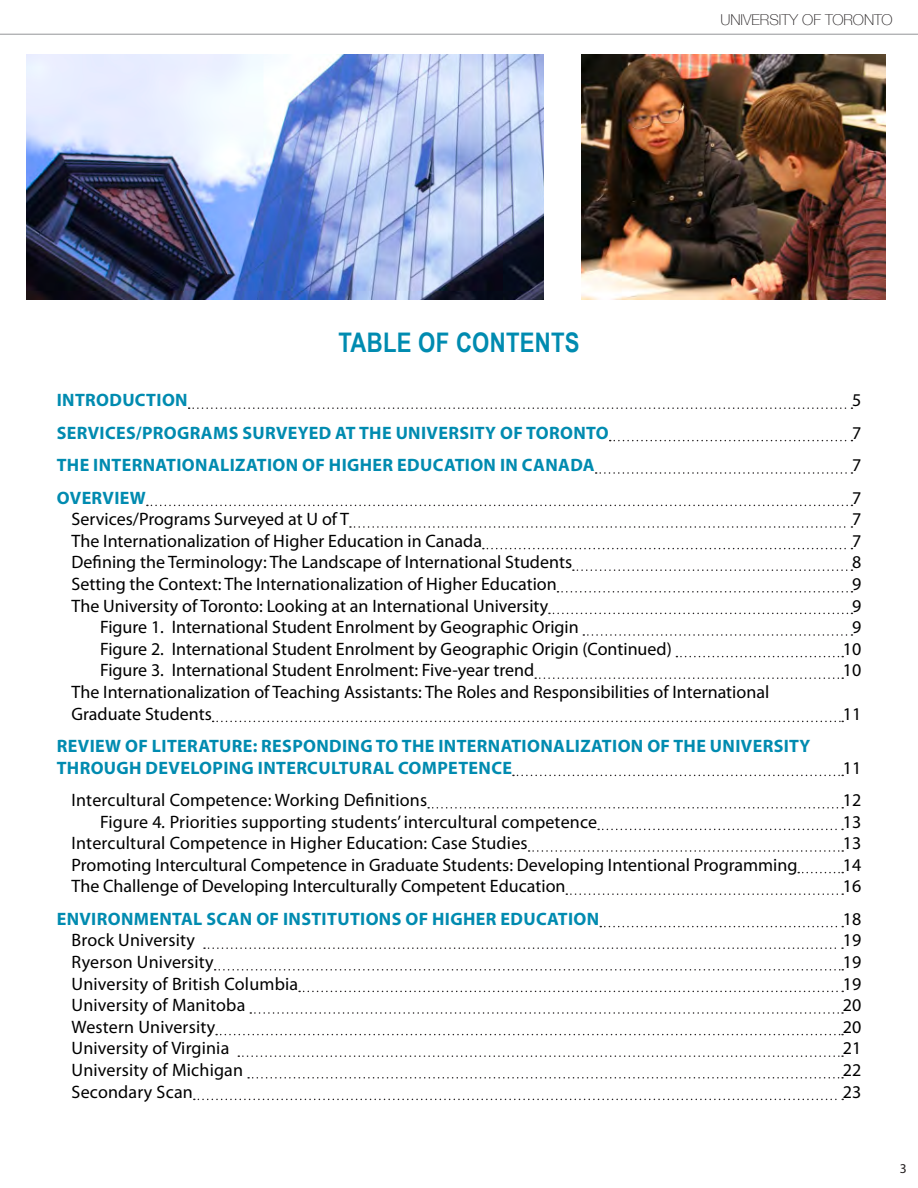
<style>
.page{position:relative;width:918px;height:1188px;background:#fff}
.page>*{position:absolute;margin:0;border:0;box-sizing:border-box;transform-origin:0 0}
.Heading_Style_1{font:700 27px "Arial Narrow";letter-spacing:.01em;color:#008bb0}
.ToC_Heading_1{font:18px/21.6px "Myriad Pro";color:#000}
.ToC_Heading_1-2{font:700 18px/21.6px "Myriad Pro";letter-spacing:.02em;color:#008bb0}
.ToC_Heading_2{font:18px "Myriad Pro";letter-spacing:.01em;color:#000}
.t1{font:100 15px "Helvetica Neue";color:#231f20}
.t2{font:13.5px "Myriad Pro";color:#231f20}
.s1{font-style:italic}
</style>
<div class="page">
<hr style="left:0;top:34px;width:918px;height:1px;background:#939598">
<img style="left:26px;top:55px;width:518px;height:245px">
<img style="left:582px;top:55px;width:304px;height:245px">
<svg style="left:189px;top:407px;width:663px;height:2px"></svg>
<svg style="left:610px;top:440px;width:242px;height:1px"></svg>
<svg style="left:596px;top:472px;width:256px;height:2px"></svg>
<svg style="left:147px;top:505px;width:705px;height:1px"></svg>
<svg style="left:350px;top:526px;width:502px;height:2px"></svg>
<svg style="left:483px;top:548px;width:369px;height:1px"></svg>
<svg style="left:573px;top:569px;width:279px;height:2px"></svg>
<svg style="left:557px;top:591px;width:295px;height:2px"></svg>
<svg style="left:549px;top:613px;width:303px;height:1px"></svg>
<svg style="left:583px;top:634px;width:269px;height:2px"></svg>
<svg style="left:676px;top:656px;width:167px;height:1px"></svg>
<svg style="left:535px;top:677px;width:308px;height:2px"></svg>
<svg style="left:213px;top:721px;width:630px;height:1px"></svg>
<svg style="left:513px;top:775px;width:330px;height:1px"></svg>
<svg style="left:428px;top:807px;width:415px;height:2px"></svg>
<svg style="left:598px;top:829px;width:245px;height:1px"></svg>
<svg style="left:529px;top:850px;width:314px;height:2px"></svg>
<svg style="left:798px;top:872px;width:45px;height:1px"></svg>
<svg style="left:566px;top:893px;width:277px;height:2px"></svg>
<svg style="left:600px;top:926px;width:243px;height:1px"></svg>
<svg style="left:204px;top:947px;width:639px;height:2px"></svg>
<svg style="left:215px;top:969px;width:628px;height:2px"></svg>
<svg style="left:299px;top:991px;width:544px;height:1px"></svg>
<svg style="left:250px;top:1012px;width:593px;height:2px"></svg>
<svg style="left:216px;top:1034px;width:627px;height:1px"></svg>
<svg style="left:238px;top:1055px;width:605px;height:2px"></svg>
<svg style="left:248px;top:1077px;width:595px;height:2px"></svg>
<svg style="left:194px;top:1099px;width:649px;height:1px"></svg>
<p class="t1" style="left:720px;top:8px;width:174px">UNIVERSITY OF TORONTO</p>
<p class="Heading_Style_1" style="left:338px;top:322px;width:243px">TABLE OF CONTENTS</p>
<p class="ToC_Heading_1-2" style="left:57px;top:389px;width:132px">INTRODUCTION</p>
<p class="ToC_Heading_1" style="left:852px;top:389px;width:11px">5</p>
<p class="ToC_Heading_1-2" style="left:57px;top:421px;width:554px">SERVICES/PROGRAMS SURVEYED AT THE UNIVERSITY OF TORONTO</p>
<p class="ToC_Heading_1" style="left:852px;top:422px;width:11px">7</p>
<p class="ToC_Heading_1-2" style="left:57px;top:454px;width:540px">THE INTERNATIONALIZATION OF HIGHER EDUCATION IN CANADA</p>
<p class="ToC_Heading_1" style="left:852px;top:454px;width:11px">7</p>
<p class="ToC_Heading_1-2" style="left:57px;top:486px;width:91px">OVERVIEW</p>
<p class="ToC_Heading_1" style="left:852px;top:486px;width:11px">7</p>
<p class="ToC_Heading_1" style="left:72px;top:508px;width:279px">Services/Programs Surveyed at U of T</p>
<p class="ToC_Heading_1" style="left:852px;top:508px;width:11px">7</p>
<p class="ToC_Heading_1" style="left:72px;top:530px;width:412px">The Internationalization of Higher Education in Canada</p>
<p class="ToC_Heading_1" style="left:852px;top:530px;width:11px">7</p>
<p class="ToC_Heading_1" style="left:72px;top:551px;width:502px">Defining the Terminology: The Landscape of International Students</p>
<p class="ToC_Heading_1" style="left:852px;top:551px;width:11px">8</p>
<p class="ToC_Heading_1" style="left:72px;top:573px;width:487px">Setting the Context: The Internationalization of Higher Education</p>
<p class="ToC_Heading_1" style="left:852px;top:573px;width:11px">9</p>
<p class="ToC_Heading_1" style="left:72px;top:594px;width:478px">The University of Toronto: Looking at an International University</p>
<p class="ToC_Heading_1" style="left:852px;top:594px;width:11px">9</p>
<p class="ToC_Heading_1" style="left:100px;top:616px;width:480px">Figure 1. International Student Enrolment by Geographic Origin</p>
<p class="ToC_Heading_1" style="left:852px;top:616px;width:11px">9</p>
<p class="ToC_Heading_1" style="left:100px;top:638px;width:573px">Figure 2. International Student Enrolment by Geographic Origin (Continued)</p>
<p class="ToC_Heading_1" style="left:843px;top:638px;width:20px">10</p>
<p class="ToC_Heading_1" style="left:100px;top:659px;width:436px">Figure 3. International Student Enrolment: Five-year trend</p>
<p class="ToC_Heading_1" style="left:843px;top:659px;width:20px">10</p>
<p class="ToC_Heading_1" style="left:72px;top:681px;width:699px">The Internationalization of Teaching Assistants: The Roles and Responsibilities of International<br>Graduate Students</p>
<p class="ToC_Heading_1" style="left:843px;top:702px;width:20px">11</p>
<p class="ToC_Heading_1-2" style="left:57px;top:735px;width:755px">REVIEW OF LITERATURE: RESPONDING TO THE INTERNATIONALIZATION OF THE UNIVERSITY<br>THROUGH DEVELOPING INTERCULTURAL COMPETENCE</p>
<p class="ToC_Heading_1" style="left:843px;top:756px;width:20px">11</p>
<p class="ToC_Heading_1" style="left:72px;top:789px;width:357px">Intercultural Competence: Working Definitions</p>
<p class="ToC_Heading_1" style="left:843px;top:789px;width:20px">12</p>
<p class="ToC_Heading_1" style="left:100px;top:810px;width:499px">Figure 4<span class="s1">.</span> Priorities supporting students’ intercultural competence</p>
<p class="ToC_Heading_1" style="left:843px;top:810px;width:20px">13</p>
<p class="ToC_Heading_1" style="left:72px;top:832px;width:458px">Intercultural Competence in Higher Education: Case Studies</p>
<p class="ToC_Heading_1" style="left:843px;top:832px;width:20px">13</p>
<p class="ToC_Heading_1" style="left:72px;top:854px;width:727px">Promoting Intercultural Competence in Graduate Students: Developing Intentional Programming</p>
<p class="ToC_Heading_1" style="left:843px;top:854px;width:20px">14</p>
<p class="ToC_Heading_1" style="left:72px;top:875px;width:495px">The Challenge of Developing Interculturally Competent Education</p>
<p class="ToC_Heading_1" style="left:843px;top:875px;width:20px">16</p>
<p class="ToC_Heading_1-2" style="left:57px;top:907px;width:544px">ENVIRONMENTAL SCAN OF INSTITUTIONS OF HIGHER EDUCATION</p>
<p class="ToC_Heading_1" style="left:843px;top:908px;width:20px">18</p>
<p class="ToC_Heading_2" style="left:72px;top:929px;width:125px">Brock University</p>
<p class="ToC_Heading_2" style="left:843px;top:929px;width:20px">19</p>
<p class="ToC_Heading_2" style="left:72px;top:951px;width:144px">Ryerson University</p>
<p class="ToC_Heading_2" style="left:843px;top:951px;width:20px">19</p>
<p class="ToC_Heading_2" style="left:72px;top:972px;width:228px">University of British Columbia</p>
<p class="ToC_Heading_2" style="left:843px;top:972px;width:20px">19</p>
<p class="ToC_Heading_2" style="left:72px;top:994px;width:175px">University of Manitoba</p>
<p class="ToC_Heading_2" style="left:843px;top:994px;width:20px">20</p>
<p class="ToC_Heading_2" style="left:72px;top:1016px;width:145px">Western University</p>
<p class="ToC_Heading_2" style="left:843px;top:1016px;width:20px">20</p>
<p class="ToC_Heading_2" style="left:72px;top:1037px;width:159px">University of Virginia</p>
<p class="ToC_Heading_2" style="left:843px;top:1037px;width:20px">21</p>
<p class="ToC_Heading_2" style="left:72px;top:1059px;width:173px">University of Michigan</p>
<p class="ToC_Heading_2" style="left:843px;top:1059px;width:20px">22</p>
<p class="ToC_Heading_2" style="left:72px;top:1080px;width:123px">Secondary Scan</p>
<p class="ToC_Heading_2" style="left:843px;top:1080px;width:20px">23</p>
<p class="t2" style="left:900px;top:1161px;width:8px">3</p>
</div>
